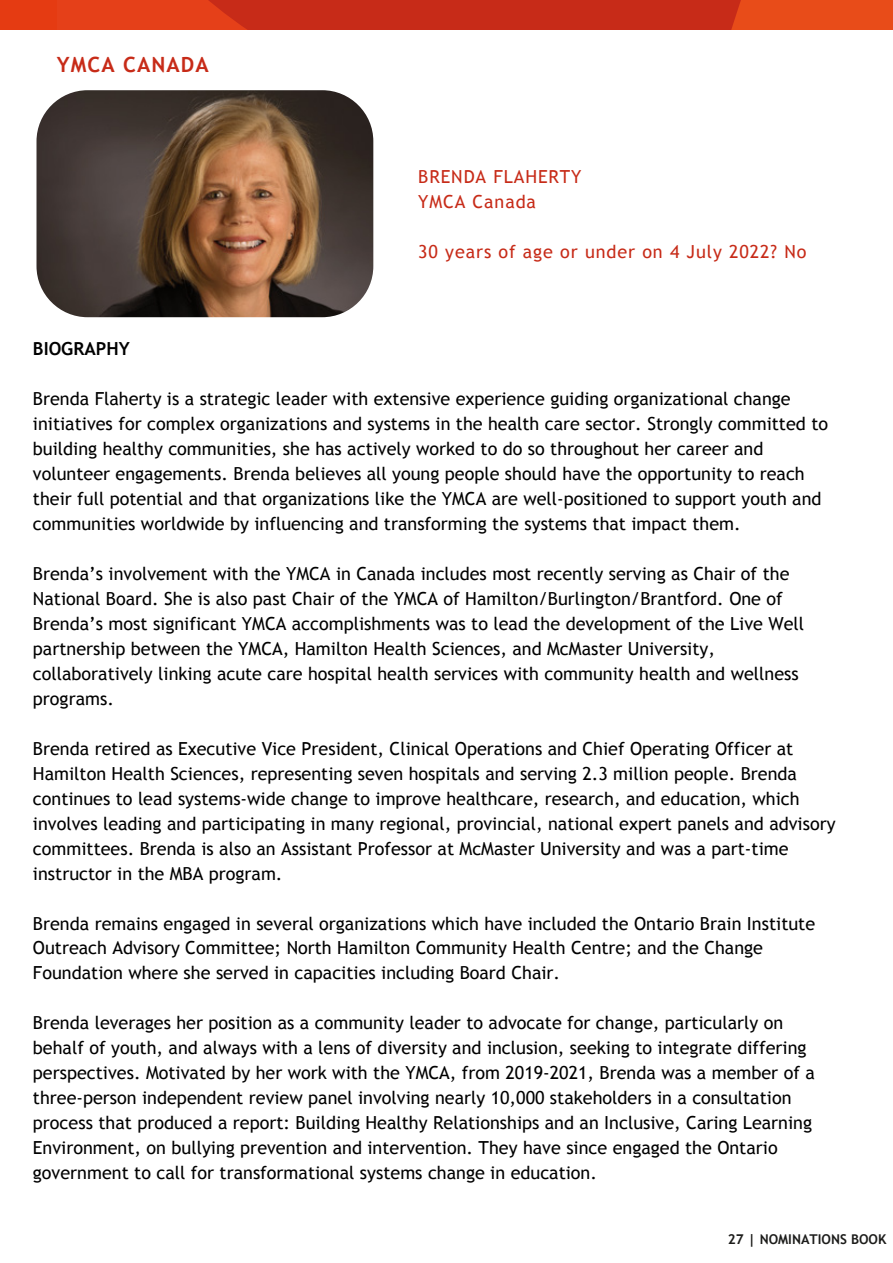
<style>
.page{position:relative;width:893px;height:1263px;background:#fff}
.page>*{position:absolute;margin:0;border:0;box-sizing:border-box;transform-origin:0 0}
.t1{font:700 21px "Trebuchet MS";letter-spacing:.05em;color:#c72b18}
.t2{font:18px/24.9px "Trebuchet MS";color:#010101}
.t3{font:18px/24.9px "Trebuchet MS";letter-spacing:.05em;color:#c72b18}
.t4{font:700 18px "Trebuchet MS";color:#010101}
.t5{font:700 13.5px "Trebuchet MS";color:#1d1d1b}
</style>
<div class="page">
<div style="left:192px;top:0;width:558px;height:30px;background:#c72b18"></div>
<svg style="left:57px;top:0;width:190px;height:30px;background:#e13d18"></svg>
<div style="left:731px;top:0;width:162px;height:30px;background:#e84c19"></div>
<div style="left:0;top:0;width:57px;height:30px;background:#e53b12"></div>
<img style="left:37px;top:90px;width:336px;height:227px">
<p class="t1" style="left:57px;top:52px;width:153px">YMCA CANADA</p>
<p class="t3" style="left:418px;top:165px;width:165px">BRENDA FLAHERTY<br>YMCA Canada</p>
<p class="t3" style="left:418px;top:240px;width:390px">30 years of age or under on 4 July 2022? No</p>
<p class="t4" style="left:33px;top:337px;width:98px">BIOGRAPHY</p>
<p class="t2" style="left:33px;top:386px;width:797px">Brenda Flaherty is a strategic leader with extensive experience guiding organizational change initiatives for complex organizations and systems in the health care sector. Strongly committed to building healthy communities, she has actively worked to do so throughout her career and volunteer engagements. Brenda believes all young people should have the opportunity to reach their full potential and that organizations like the YMCA are well-positioned to support youth and communities worldwide by influencing and transforming the systems that impact them.</p>
<p class="t2" style="left:33px;top:561px;width:773px">Brenda’s involvement with the YMCA in Canada includes most recently serving as Chair of the National Board. She is also past Chair of the YMCA of Hamilton/Burlington/Brantford. One of Brenda’s most significant YMCA accomplishments was to lead the development of the Live Well partnership between the YMCA, Hamilton Health Sciences, and McMaster University, collaboratively linking acute care hospital health services with community health and wellness programs.</p>
<p class="t2" style="left:33px;top:736px;width:804px">Brenda retired as Executive Vice President, Clinical Operations and Chief Operating Officer at Hamilton Health Sciences, representing seven hospitals and serving 2.3 million people. Brenda continues to lead systems-wide change to improve healthcare, research, and education, which involves leading and participating in many regional, provincial, national expert panels and advisory committees. Brenda is also an Assistant Professor at McMaster University and was a part-time instructor in the MBA program.</p>
<p class="t2" style="left:33px;top:911px;width:784px">Brenda remains engaged in several organizations which have included the Ontario Brain Institute<br>Outreach Advisory Committee; North Hamilton Community Health Centre; and the Change<br>Foundation where she served in capacities including Board Chair.</p>
<p class="t2" style="left:33px;top:1011px;width:783px">Brenda leverages her position as a community leader to advocate for change, particularly on behalf of youth, and always with a lens of diversity and inclusion, seeking to integrate differing perspectives. Motivated by her work with the YMCA, from 2019-2021, Brenda was a member of a three-person independent review panel involving nearly 10,000 stakeholders in a consultation process that produced a report: Building Healthy Relationships and an Inclusive, Caring Learning Environment, on bullying prevention and intervention. They have since engaged the Ontario government to call for transformational systems change in education.</p>
<p class="t5" style="left:728px;top:1230px;width:160px">27 | NOMINATIONS BOOK</p>
</div>
